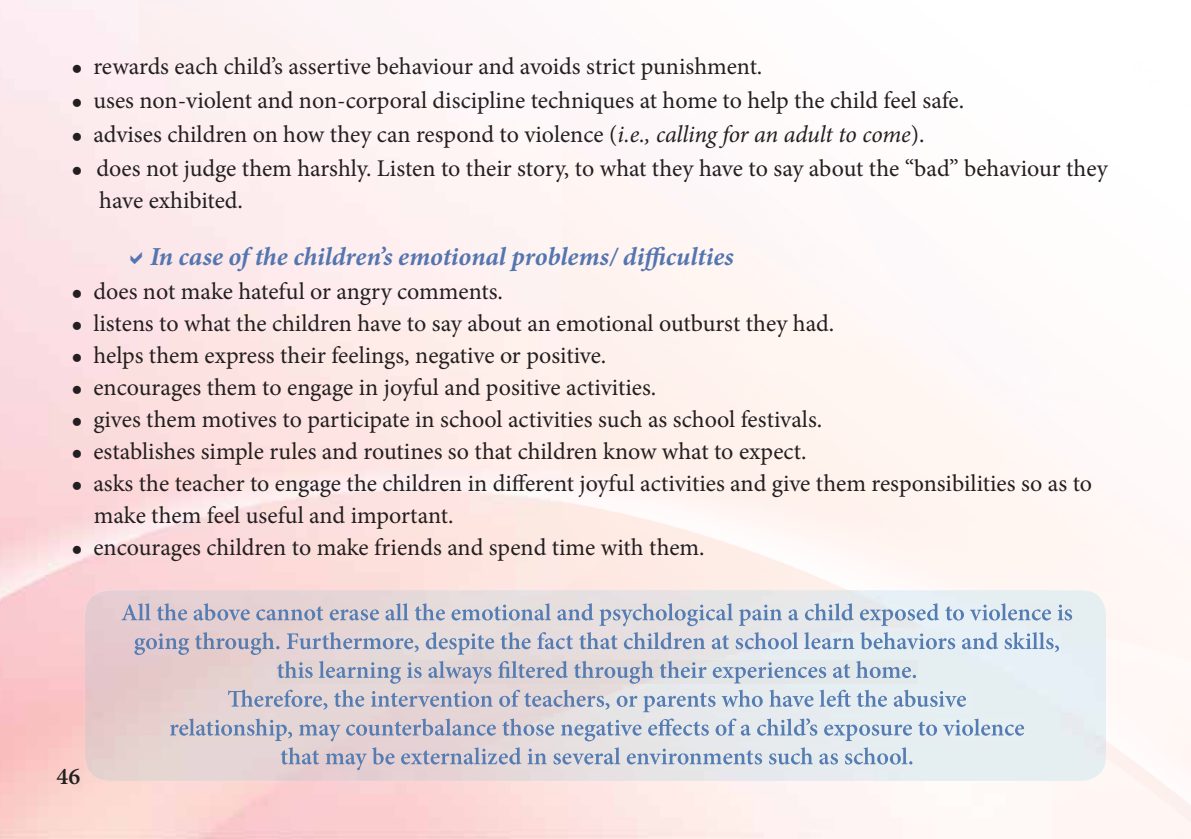
<style>
.page{position:relative;width:1191px;height:839px;background:#fff}
.page>*{position:absolute;margin:0;border:0;box-sizing:border-box;transform-origin:0 0}
.t1{font:italic 700 26px "Minion Pro";color:#5475b0}
.t2{font:24px/32px "Minion Pro";color:#231f20}
.t3{font:600 24px "Minion Pro";color:#231f20}
.s1{font-style:italic}
</style>
<div class="page">
<img style="left:121px;top:603px;width:951px;height:23px">
<img style="left:121px;top:603px;width:129px;height:17px">
<img style="left:225px;top:632px;width:835px;height:23px">
<img style="left:134px;top:632px;width:91px;height:23px">
<img style="left:277px;top:661px;width:640px;height:23px">
<img style="left:277px;top:661px;width:99px;height:17px">
<img style="left:228px;top:690px;width:743px;height:22px">
<img style="left:228px;top:690px;width:113px;height:20px">
<img style="left:170px;top:718px;width:854px;height:23px">
<img style="left:170px;top:718px;width:103px;height:18px">
<img style="left:384px;top:747px;width:529px;height:23px">
<img style="left:280px;top:747px;width:104px;height:23px">
<svg style="left:72px;top:265px;width:52px;height:1px"></svg>
<svg style="left:130px;top:251px;width:12px;height:13px"></svg>
<svg style="left:73px;top:289px;width:8px;height:9px"></svg>
<svg style="left:73px;top:321px;width:8px;height:9px"></svg>
<svg style="left:73px;top:353px;width:8px;height:9px"></svg>
<svg style="left:73px;top:385px;width:8px;height:9px"></svg>
<svg style="left:73px;top:417px;width:8px;height:9px"></svg>
<svg style="left:73px;top:449px;width:8px;height:9px"></svg>
<svg style="left:73px;top:481px;width:8px;height:9px"></svg>
<svg style="left:73px;top:545px;width:8px;height:9px"></svg>
<svg style="left:73px;top:65px;width:8px;height:8px"></svg>
<svg style="left:73px;top:99px;width:8px;height:8px"></svg>
<svg style="left:73px;top:133px;width:8px;height:8px"></svg>
<svg style="left:73px;top:167px;width:23px;height:10px"></svg>
<p class="t2" style="left:93px;top:52px;width:1015px;line-height:33.4px">rewards each child’s assertive behaviour and avoids strict punishment.<br>uses non-violent and non-corporal discipline techniques at home to help the child feel safe.<br>advises children on how they can respond to violence (<span class="s1">i.e., calling for an adult to come</span>).<br>does not judge them harshly. Listen to their story, to what they have to say about the “bad” behaviour they have exhibited.</p>
<p class="t1" style="left:150px;top:246px;width:585px">In case of the children’s emotional problems/ difficulties</p>
<p class="t2" style="left:93px;top:277px;width:1000px">does not make hateful or angry comments.<br>listens to what the children have to say about an emotional outburst they had.<br>helps them express their feelings, negative or positive.<br>encourages them to engage in joyful and positive activities.<br>gives them motives to participate in school activities such as school festivals.<br>establishes simple rules and routines so that children know what to expect.<br>asks the teacher to engage the children in different joyful activities and give them responsibilities so as to make them feel useful and important.<br>encourages children to make friends and spend time with them.</p>
<p class="t3" style="left:57px;top:767px;width:25px">46</p>
</div>
